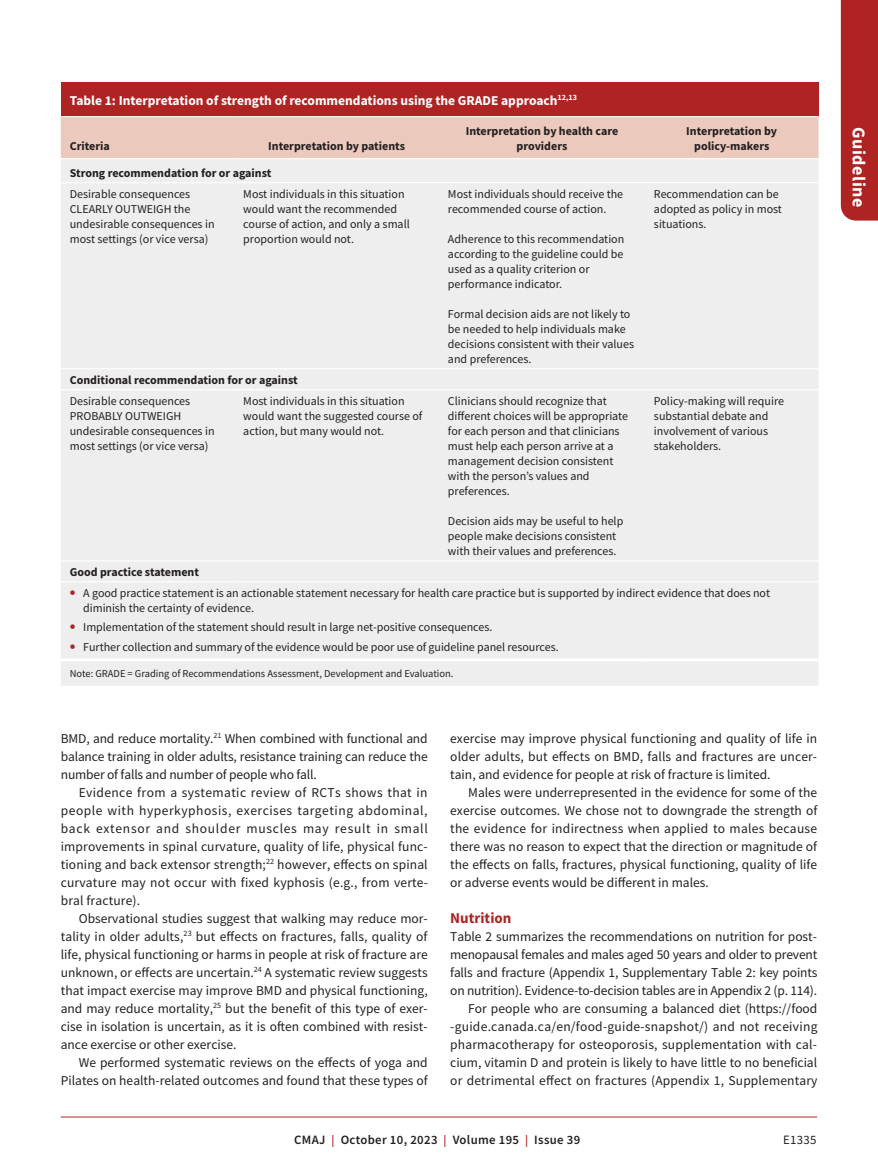
<style>
.page{position:relative;width:878px;height:1175px;background:#fff}
.page>*{position:absolute;margin:0;border:0;box-sizing:border-box;transform-origin:0 0}
.t1{font:700 18px "Source Sans Pro";letter-spacing:.025em;color:#fff}
.t2{font:700 15px "Source Sans Pro";color:#af2423}
.t3{font:13.5px/18px "Source Sans Pro";color:#231f20;text-align:justify}
.t4{font:700 13.5px "Source Sans Pro";color:#fff}
.t5{font:600 12.75px "Source Sans Pro";letter-spacing:.025em;color:#231f20}
.t6{font:12.75px "Source Sans Pro";letter-spacing:.025em;color:#231f20}
.t7{font:12px/15px "Source Sans Pro";color:#231f20}
.t8{font:700 12px/15px "Source Sans Pro";color:#231f20;text-align:center}
.t9{font:10.5px "Source Sans Pro";color:#231f20}
.s1{font-weight:700;font-size:16.5px;color:#af2423}
.s2{font-size:12px;color:#af2423}
</style>
<div class="page">
<div style="left:840px;top:0;width:38px;height:220px;background:#af2423"></div>
<hr style="left:61px;top:1116px;width:756px;height:1px;background:#af2423">
<div style="left:61px;top:82px;width:757px;height:35px;background:#af2423"></div>
<div style="left:61px;top:117px;width:757px;height:41px;background:#ebcabd"></div>
<div style="left:61px;top:159px;width:757px;height:527px;background:#eeeeef"></div>
<hr style="left:61px;top:389px;width:173px;height:1px;background:#fff">
<hr style="left:234px;top:389px;width:205px;height:1px;background:#fff">
<hr style="left:439px;top:389px;width:206px;height:1px;background:#fff">
<hr style="left:645px;top:389px;width:173px;height:1px;background:#fff">
<hr style="left:61px;top:658px;width:173px;height:3px;background:#fff">
<hr style="left:234px;top:658px;width:205px;height:3px;background:#fff">
<hr style="left:439px;top:658px;width:206px;height:3px;background:#fff">
<hr style="left:645px;top:658px;width:173px;height:3px;background:#fff">
<hr style="left:61px;top:560px;width:173px;height:1px;background:#fff">
<hr style="left:234px;top:560px;width:205px;height:1px;background:#fff">
<hr style="left:439px;top:560px;width:206px;height:1px;background:#fff">
<hr style="left:645px;top:560px;width:173px;height:1px;background:#fff">
<hr style="left:61px;top:581px;width:173px;height:1px;background:#fff">
<hr style="left:234px;top:581px;width:205px;height:1px;background:#fff">
<hr style="left:439px;top:581px;width:206px;height:1px;background:#fff">
<hr style="left:645px;top:581px;width:173px;height:1px;background:#fff">
<hr style="left:61px;top:116px;width:173px;height:1px;background:#fff">
<hr style="left:234px;top:116px;width:205px;height:1px;background:#fff">
<hr style="left:439px;top:116px;width:206px;height:1px;background:#fff">
<hr style="left:645px;top:116px;width:173px;height:1px;background:#fff">
<hr style="left:61px;top:368px;width:173px;height:1px;background:#fff">
<hr style="left:234px;top:368px;width:205px;height:1px;background:#fff">
<hr style="left:439px;top:368px;width:206px;height:1px;background:#fff">
<hr style="left:645px;top:368px;width:173px;height:1px;background:#fff">
<hr style="left:61px;top:182px;width:173px;height:1px;background:#fff">
<hr style="left:234px;top:182px;width:205px;height:1px;background:#fff">
<hr style="left:439px;top:182px;width:206px;height:1px;background:#fff">
<hr style="left:645px;top:182px;width:173px;height:1px;background:#fff">
<p class="t4" style="left:70px;top:91px;width:508px">Table 1: Interpretation of strength of recommendations using the GRADE approach<sup>12,13</sup></p>
<p class="t8" style="left:70px;top:138px;width:42px">Criteria</p>
<p class="t8" style="left:268px;top:138px;width:138px">Interpretation by patients</p>
<p class="t8" style="left:465px;top:123px;width:154px">Interpretation by health care providers</p>
<p class="t8" style="left:686px;top:123px;width:92px">Interpretation by policy-makers</p>
<p class="t8" style="left:70px;top:165px;width:203px">Strong recommendation for or against</p>
<p class="t7" style="left:70px;top:186px;width:146px">Desirable consequences<br>CLEARLY OUTWEIGH the undesirable consequences in most settings (or vice versa)</p>
<p class="t7" style="left:243px;top:186px;width:168px">Most individuals in this situation would want the recommended course of action, and only a small proportion would not.</p>
<p class="t7" style="left:448px;top:186px;width:177px">Most individuals should receive the recommended course of action.</p>
<p class="t7" style="left:448px;top:231px;width:178px">Adherence to this recommendation according to the guideline could be used as a quality criterion or performance indicator.</p>
<p class="t7" style="left:448px;top:306px;width:188px">Formal decision aids are not likely to be needed to help individuals make decisions consistent with their values and preferences.</p>
<p class="t8" style="left:70px;top:372px;width:229px">Conditional recommendation for or against</p>
<p class="t7" style="left:70px;top:393px;width:146px">Desirable consequences<br>PROBABLY OUTWEIGH undesirable consequences in most settings (or vice versa)</p>
<p class="t7" style="left:243px;top:393px;width:181px">Most individuals in this situation would want the suggested course of action, but many would not.</p>
<p class="t7" style="left:448px;top:393px;width:181px">Clinicians should recognize that different choices will be appropriate for each person and that clinicians must help each person arrive at a management decision consistent with the person’s values and preferences.</p>
<p class="t7" style="left:448px;top:513px;width:177px">Decision aids may be useful to help people make decisions consistent with their values and preferences.</p>
<p class="t7" style="left:654px;top:186px;width:129px">Recommendation can be adopted as policy in most situations.</p>
<p class="t7" style="left:654px;top:393px;width:132px">Policy-making will require substantial debate and involvement of various stakeholders.</p>
<p class="t8" style="left:70px;top:564px;width:131px">Good practice statement</p>
<p class="t7" style="left:83px;top:585px;width:688px;text-indent:-14px"><span class="s1">•</span> A good practice statement is an actionable statement necessary for health care practice but is supported by indirect evidence that does not diminish the certainty of evidence.</p>
<p class="t7" style="left:70px;top:620px;width:424px"><span class="s1">•</span> Implementation of the statement should result in large net-positive consequences.</p>
<p class="t7" style="left:70px;top:639px;width:490px"><span class="s1">•</span> Further collection and summary of the evidence would be poor use of guideline panel resources.</p>
<p class="t9" style="left:70px;top:666px;width:385px">Note: GRADE = Grading of Recommendations Assessment, Development and Evaluation.</p>
<p class="t3" style="left:61px;top:729px;width:368px">BMD, and reduce mortality.<sup>21</sup> When combined with functional and balance training in older adults, resistance training can reduce the number of falls and number of people who fall.</p>
<p class="t3" style="left:61px;top:783px;width:369px;text-indent:18px">Evidence from a systematic review of RCTs shows that in people with hyperkyphosis, exercises targeting abdominal, back extensor and shoulder muscles may result in small improvements in spinal curvature, quality of life, physical func&shy;tioning and back extensor strength;<sup>22</sup> however, effects on spinal curvature may not occur with fixed kyphosis (e.g., from verte&shy;bral fracture).</p>
<p class="t3" style="left:61px;top:909px;width:368px;text-indent:18px">Observational studies suggest that walking may reduce mor&shy;tality in older adults,<sup>23</sup> but effects on fractures, falls, quality of life, physical functioning or harms in people at risk of fracture are unknown, or effects are uncertain.<sup>24</sup> A systematic review suggests that impact exercise may improve BMD and physical functioning, and may reduce mortality,<sup>25</sup> but the benefit of this type of exer&shy;cise in isolation is uncertain, as it is often combined with resist&shy;ance exercise or other exercise.</p>
<p class="t3" style="left:61px;top:1053px;width:368px;text-align:right">We performed systematic reviews on the effects of yoga and<br>Pilates on health-related outcomes and found that these types of</p>
<p class="t3" style="left:450px;top:729px;width:368px">exercise may improve physical functioning and quality of life in older adults, but effects on BMD, falls and fractures are uncer&shy;tain, and evidence for people at risk of fracture is limited.</p>
<p class="t3" style="left:450px;top:783px;width:368px;text-indent:18px">Males were underrepresented in the evidence for some of the exercise outcomes. We chose not to downgrade the strength of the evidence for indirectness when applied to males because there was no reason to expect that the direction or magnitude of the effects on falls, fractures, physical functioning, quality of life or adverse events would be different in males.</p>
<p class="t2" style="left:450px;top:907px;width:63px">Nutrition</p>
<p class="t3" style="left:450px;top:927px;width:369px;text-align:right">Table 2 summarizes the recommendations on nutrition for post&shy;menopausal females and males aged 50 years and older to prevent falls and fracture (Appendix 1, Supplementary Table 2: key points on nutrition). Evidence-to-decision tables are in Appendix 2 (p. 114).<br>For people who are consuming a balanced diet (https://food -guide.canada.ca/en/food-guide-snapshot/) and not receiving pharmacotherapy for osteoporosis, supplementation with cal&shy;cium, vitamin D and protein is likely to have little to no beneficial or detrimental effect on fractures (Appendix 1, Supplementary</p>
<p class="t5" style="left:294px;top:1131px;width:287px">CMAJ <span class="s2">|</span> October 10, 2023 <span class="s2">|</span> Volume 195 <span class="s2">|</span> Issue 39</p>
<p class="t6" style="left:783px;top:1132px;width:35px">E1335</p>
<h1 class="t1" style="left:871px;top:127px;width:81px;rotate:90deg">Guideline</h1>
</div>
